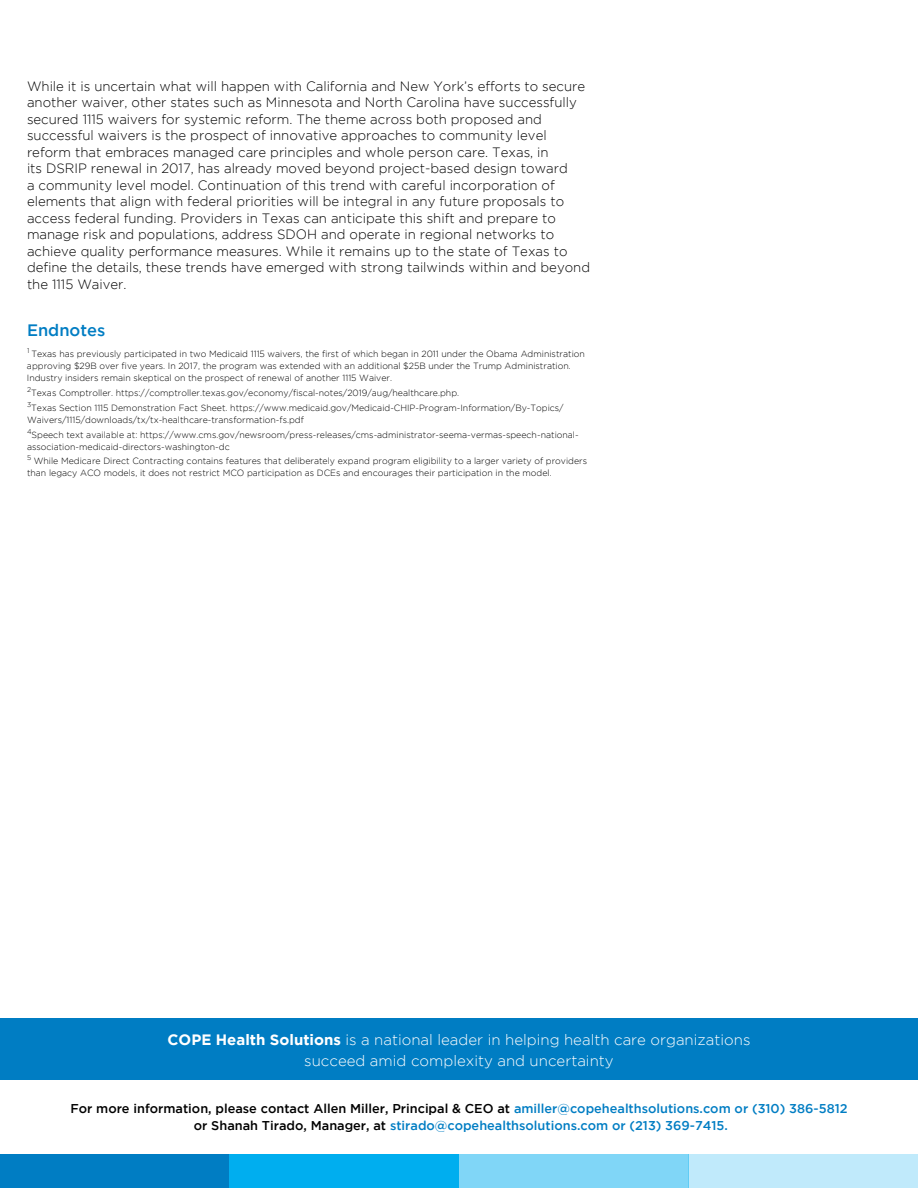
<style>
.page{position:relative;width:918px;height:1188px;background:#fff}
.page>*{position:absolute;margin:0;border:0;box-sizing:border-box;transform-origin:0 0}
.t1{font:500 16.5px "Gotham";color:#007dc3}
.t2{font:300 15px/21px "Gotham";color:#fff;text-align:center}
.t3{font:300 13.5px/16.5px "Gotham";color:#000}
.t4{font:500 12.75px/16.5px "Gotham";color:#007dc3;text-align:center}
.t5{font:300 9px/14.7px "Gotham";color:#000}
.s1{font-weight:700}
.s2{color:#000}
</style>
<div class="page">
<div style="left:0;top:1018px;width:918px;height:62px;background:#007dc3"></div>
<div style="left:0;top:1154px;width:230px;height:34px;background:#007dc3"></div>
<div style="left:459px;top:1154px;width:229px;height:34px;background:#80d6f7"></div>
<div style="left:230px;top:1154px;width:229px;height:34px;background:#00aeef"></div>
<div style="left:688px;top:1154px;width:230px;height:34px;background:#c0eafb"></div>
<p class="t3" style="left:27px;top:78px;width:565px">While it is uncertain what will happen with California and New York’s efforts to secure another waiver, other states such as Minnesota and North Carolina have successfully secured 1115 waivers for systemic reform. The theme across both proposed and successful waivers is the prospect of innovative approaches to community level reform that embraces managed care principles and whole person care. Texas, in<br>its DSRIP renewal in 2017, has already moved beyond project-based design toward<br>a community level model. Continuation of this trend with careful incorporation of elements that align with federal priorities will be integral in any future proposals to access federal funding. Providers in Texas can anticipate this shift and prepare to manage risk and populations, address SDOH and operate in regional networks to achieve quality performance measures. While it remains up to the state of Texas to define the details, these trends have emerged with strong tailwinds within and beyond the 1115 Waiver.</p>
<h1 class="t1" style="left:27px;top:321px;width:80px">Endnotes</h1>
<p class="t5" style="left:27px;top:348px;width:559px;line-height:12px"><sup>1</sup> Texas has previously participated in two Medicaid 1115 waivers, the first of which began in 2011 under the Obama Administration approving $29B over five years. In 2017, the program was extended with an additional $25B under the Trump Administration.<br>Industry insiders remain skeptical on the prospect of renewal of another 1115 Waiver.</p>
<p class="t5" style="left:27px;top:385px;width:538px"><sup>2</sup>Texas Comptroller. https://comptroller.texas.gov/economy/fiscal-notes/2019/aug/healthcare.php.<br><sup>3</sup>Texas Section 1115 Demonstration Fact Sheet. https://www.medicaid.gov/Medicaid-CHIP-Program-Information/By-Topics/</p>
<p class="t5" style="left:27px;top:412px;width:553px">Waivers/1115/downloads/tx/tx-healthcare-transformation-fs.pdf<br><sup>4</sup>Speech text available at: https://www.cms.gov/newsroom/press-releases/cms-administrator-seema-vermas-speech-national-</p>
<p class="t5" style="left:27px;top:439px;width:562px">association-medicaid-directors-washington-dc<br><sup>5</sup> While Medicare Direct Contracting contains features that deliberately expand program eligibility to a larger variety of providers</p>
<p class="t5" style="left:27px;top:466px;width:526px">than legacy ACO models, it does not restrict MCO participation as DCEs and encourages their participation in the model.</p>
<h2 class="t2" style="left:168px;top:1029px;width:584px"><span class="s1">COPE Health Solutions</span> is a national leader in helping health care organizations succeed amid complexity and uncertainty</h2>
<h3 class="t4" style="left:70px;top:1100px;width:779px"><span class="s2">For more information, please contact Allen Miller, Principal &amp; CEO at</span> amiller@copehealthsolutions.com or (310) 386-5812 <span class="s2">or Shanah Tirado, Manager, at</span> stirado@copehealthsolutions.com or (213) 369-7415.</h3>
</div>
